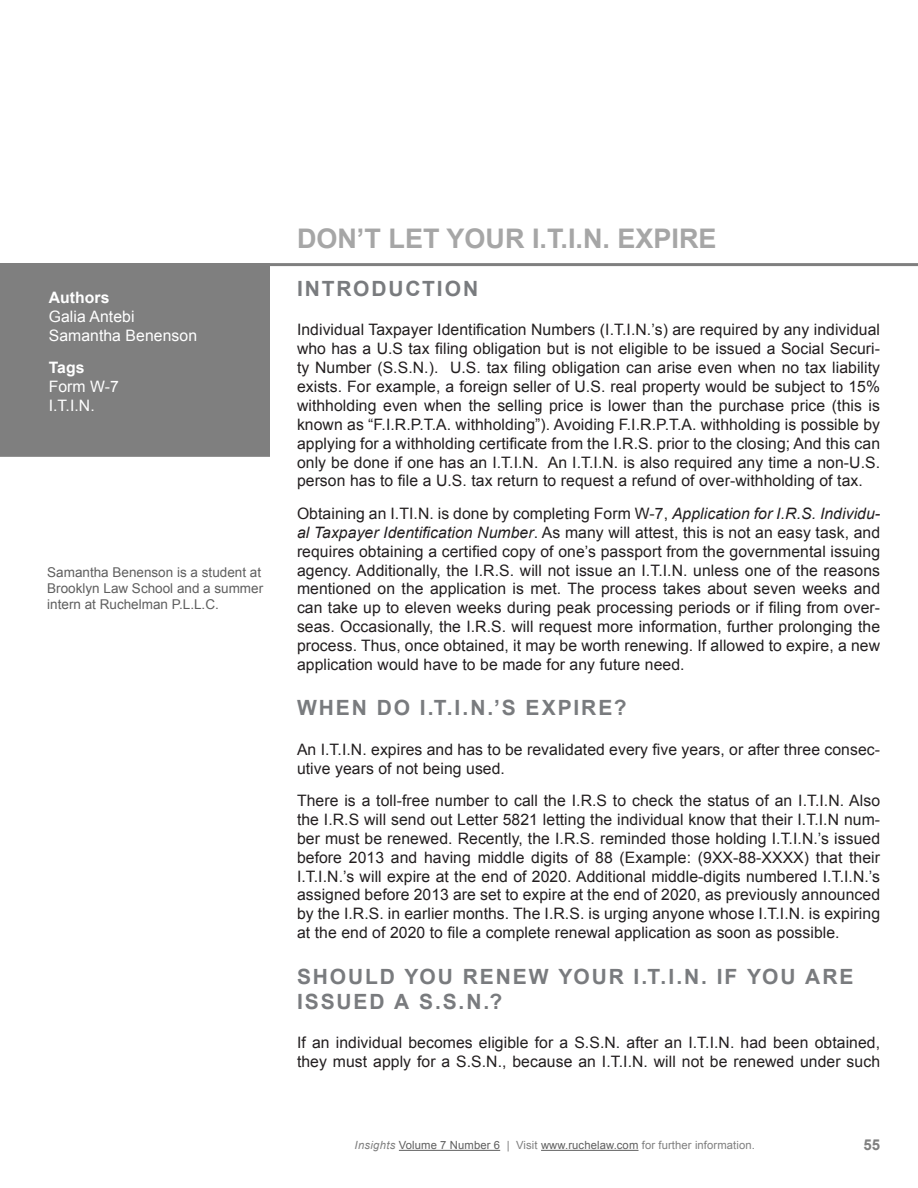
<style>
.page{position:relative;width:918px;height:1188px;background:#fff}
.page>*{position:absolute;margin:0;border:0;box-sizing:border-box;transform-origin:0 0}
.Article_Headline{font:700 27px "Arial";color:#a6a6a6}
.Subheading_1{font:700 21px/25.2px "Arial";letter-spacing:.09em;color:#797b7e}
.Body_Text{font:15.75px/18.9px "Arial";letter-spacing:.005em;color:#231f20;text-align:justify}
.Author_Tags{font:15.75px/18.9px "Arial";letter-spacing:.005em;color:#fff}
.t1{font:700 15px "Arial";color:#7f7f7f}
.Author_Bio_Text{font:13.5px/16.2px "Arial";color:#5f5f5f}
.t2{font:11.25px "Arial";letter-spacing:.01em;color:#5f5f5f}
.s1{font-weight:700}
.s2{font-style:italic}
.s3{font-style:italic;color:#7f7f7f}
.s4{color:#7f7f7f}
</style>
<div class="page">
<hr style="left:399px;top:1150px;width:101px;height:1px;background:#5f5f5f">
<hr style="left:541px;top:1150px;width:98px;height:1px;background:#5f5f5f">
<div style="left:0;top:266px;width:270px;height:191px;background:#7f7f7f"></div>
<hr style="left:0;top:263px;width:918px;height:3px;background:#7f7f7f">
<p class="Author_Tags" style="left:49px;top:288px;width:150px"><span class="s1">Authors<br></span>Galia Antebi<br>Samantha Benenson</p>
<p class="Author_Tags" style="left:49px;top:358px;width:72px"><span class="s1">Tags<br></span>Form W-7<br>I.T.I.N.</p>
<p class="Author_Bio_Text" style="left:47px;top:564px;width:217px">Samantha Benenson is a student at<br>Brooklyn Law School and a summer intern at Ruchelman P.L.L.C.</p>
<p class="Article_Headline" style="left:297px;top:221px;width:421px">DON’T LET YOUR I.T.I.N. EXPIRE</p>
<p class="Subheading_1" style="left:297px;top:277px;width:183px">INTRODUCTION</p>
<p class="Body_Text" style="left:297px;top:320px;width:585px">Individual Taxpayer Identification Numbers (I.T.I.N.’s) are required by any individual who has a U.S tax filing obligation but is not eligible to be issued a Social Securi&shy;ty Number (S.S.N.). U.S. tax filing obligation can arise even when no tax liability exists. For example, a foreign seller of U.S. real property would be subject to 15% withholding even when the selling price is lower than the purchase price (this is known as “F.I.R.P.T.A. withholding”). Avoiding F.I.R.P.T.A. withholding is possible by applying for a withholding certificate from the I.R.S. prior to the closing; And this can only be done if one has an I.T.I.N. An I.T.I.N. is also required any time a non-U.S. person has to file a U.S. tax return to request a refund of over-withholding of tax.</p>
<p class="Body_Text" style="left:297px;top:504px;width:585px">Obtaining an I.TI.N. is done by completing Form W-7, <span class="s2">Application for I.R.S. Individu&shy;al Taxpayer Identification Number</span>. As many will attest, this is not an easy task, and requires obtaining a certified copy of one’s passport from the governmental issuing agency. Additionally, the I.R.S. will not issue an I.T.I.N. unless one of the reasons mentioned on the application is met. The process takes about seven weeks and can take up to eleven weeks during peak processing periods or if filing from over&shy;seas. Occasionally, the I.R.S. will request more information, further prolonging the process. Thus, once obtained, it may be worth renewing. If allowed to expire, a new application would have to be made for any future need.</p>
<p class="Subheading_1" style="left:297px;top:696px;width:331px">WHEN DO I.T.I.N.’S EXPIRE?</p>
<p class="Body_Text" style="left:297px;top:740px;width:585px">An I.T.I.N. expires and has to be revalidated every five years, or after three consec&shy;utive years of not being used.</p>
<p class="Body_Text" style="left:297px;top:791px;width:585px">There is a toll-free number to call the I.R.S to check the status of an I.T.I.N. Also the I.R.S will send out Letter 5821 letting the individual know that their I.T.I.N num&shy;ber must be renewed. Recently, the I.R.S. reminded those holding I.T.I.N.’s issued before 2013 and having middle digits of 88 (Example: (9XX-88-XXXX) that their I.T.I.N.’s will expire at the end of 2020. Additional middle-digits numbered I.T.I.N.’s assigned before 2013 are set to expire at the end of 2020, as previously announced by the I.R.S. in earlier months. The I.R.S. is urging anyone whose I.T.I.N. is expiring at the end of 2020 to file a complete renewal application as soon as possible.</p>
<p class="Subheading_1" style="left:297px;top:964px;width:558px">SHOULD YOU RENEW YOUR I.T.I.N. IF YOU ARE<br>ISSUED A S.S.N.?</p>
<p class="Body_Text" style="left:297px;top:1033px;width:585px">If an individual becomes eligible for a S.S.N. after an I.T.I.N. had been obtained, they must apply for a S.S.N., because an I.T.I.N. will not be renewed under such</p>
<p class="t2" style="left:355px;top:1138px;width:402px"><span class="s3">Insights</span> Volume 7 Number 6 <span class="s4">| Visit</span> www.ruchelaw.com <span class="s4">for further information.</span></p>
<p class="t1" style="left:863px;top:1135px;width:18px">55</p>
</div>
